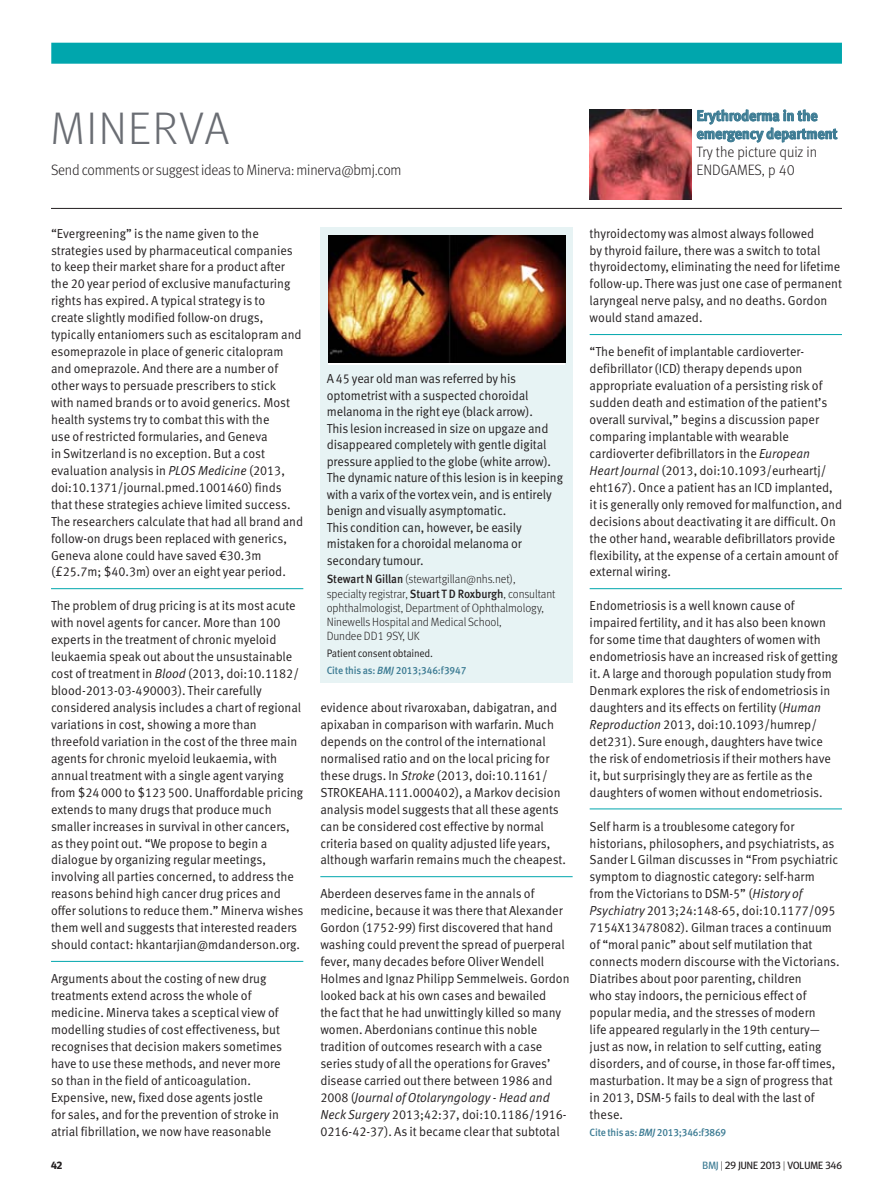
<style>
.page{position:relative;width:893px;height:1191px;background:#fff}
.page>*{position:absolute;margin:0;border:0;box-sizing:border-box;transform-origin:0 0}
.t1{font:300 45px "Meta Headline OT";letter-spacing:.06em;color:#6a6d73}
.section_start_info{font:300 15px "Meta Pro";letter-spacing:-.015em;color:#231f20;scale:.95 1}
._8pt_Link_bold{font:700 15px/18px "Meta Pro";letter-spacing:-.01em;color:#3c7b93;scale:.95 1}
._10pt_Link{font:300 15px/18px "Meta Pro";letter-spacing:-.005em;color:#231f20;scale:.95 1}
.minerva_text{font:13.05px/17px "Meta Pro Normal";color:#231f20;scale:.95 1}
.minerva_text_first{font:13.05px/17px "Meta Pro Normal";color:#231f20;scale:.95 1}
.citation{font:13.05px/16.5px "Meta Pro Normal";letter-spacing:-.01em;color:#231f20;scale:.95 1}
.Author_details{font:300 12px/14.2px "Meta Pro";letter-spacing:-.005em;color:#231f20;scale:.95 1}
.acknol_sup_cor_to__r{font:10.8px "Meta Pro Normal";letter-spacing:-.02em;color:#231f20;scale:.93 1}
.citation-2{font:500 10.5px "Meta Pro";letter-spacing:-.02em;color:#3c7b93;scale:.95 1}
.t2{font:10.5px "Meta Headline OT";letter-spacing:.01em;color:#231f20}
.t3{font:700 10.5px "Meta Headline OT";color:#231f20}
.s1{font-style:italic}
.s2{font-weight:500}
.s3{color:#3c7b93}
.s4{font-weight:300}
</style>
<div class="page">
<div style="left:51px;top:43px;width:791px;height:21px;background:#00a6ad"></div>
<hr style="left:51px;top:208px;width:791px;height:1px;background:#231f20">
<svg style="left:697px;top:109px;width:140px;height:33px"></svg>
<hr style="left:51px;top:588px;width:252px;height:1px;background:#00a6ad">
<hr style="left:51px;top:961px;width:252px;height:1px;background:#00a6ad">
<hr style="left:320px;top:876px;width:253px;height:1px;background:#00a6ad">
<hr style="left:590px;top:334px;width:252px;height:1px;background:#00a6ad">
<hr style="left:590px;top:588px;width:252px;height:1px;background:#00a6ad">
<hr style="left:590px;top:808px;width:252px;height:1px;background:#00a6ad">
<div style="left:320px;top:227px;width:253px;height:456px;background:#e7f3f4"></div>
<div style="left:328px;top:236px;width:236px;height:129px;background:linear-gradient(to right,#010101,#010101)"></div>
<img style="left:328px;top:236px;width:237px;height:126px">
<img style="left:590px;top:110px;width:101px;height:90px">
<p class="t1" style="left:51px;top:101px;width:180px">MINERVA</p>
<p class="section_start_info" style="left:51px;top:159px;width:370px">Send comments or suggest ideas to Minerva: minerva@bmj.com</p>
<p class="minerva_text_first" style="left:51px;top:224px;width:267px">“Evergreening” is the name given to the strategies used by pharmaceutical companies to keep their market share for a product after the 20 year period of exclusive manufacturing rights has expired. A typical strategy is to<br>create slightly modified follow-on drugs, typically entaniomers such as escitalopram and esomeprazole in place of generic citalopram and omeprazole. And there are a number of other ways to persuade prescribers to stick<br>with named brands or to avoid generics. Most health systems try to combat this with the<br>use of restricted formularies, and Geneva<br>in Switzerland is no exception. But a cost evaluation analysis in <span class="s1">PLOS Medicine</span> (2013, doi:10.1371/journal.pmed.1001460) finds that these strategies achieve limited success.<br>The researchers calculate that had all brand and follow-on drugs been replaced with generics, Geneva alone could have saved €30.3m (£25.7m; $40.3m) over an eight year period.</p>
<p class="minerva_text" style="left:51px;top:596px;width:267px">The problem of drug pricing is at its most acute with novel agents for cancer. More than 100 experts in the treatment of chronic myeloid leukaemia speak out about the unsustainable cost of treatment in <span class="s1">Blood</span> (2013, doi:10.1182/ blood-2013-03-490003). Their carefully considered analysis includes a chart of regional variations in cost, showing a more than threefold variation in the cost of the three main agents for chronic myeloid leukaemia, with annual treatment with a single agent varying from $24000 to $123500. Unaffordable pricing extends to many drugs that produce much smaller increases in survival in other cancers, as they point out. “We propose to begin a dialogue by organizing regular meetings, involving all parties concerned, to address the reasons behind high cancer drug prices and offer solutions to reduce them.” Minerva wishes them well and suggests that interested readers should contact: hkantarjian@mdanderson.org.</p>
<p class="minerva_text" style="left:51px;top:969px;width:245px">Arguments about the costing of new drug treatments extend across the whole of medicine. Minerva takes a sceptical view of modelling studies of cost effectiveness, but recognises that decision makers sometimes have to use these methods, and never more so than in the field of anticoagulation.<br>Expensive, new, fixed dose agents jostle<br>for sales, and for the prevention of stroke in atrial fibrillation, we now have reasonable</p>
<p class="citation" style="left:327px;top:369px;width:250px">A 45 year old man was referred by his optometrist with a suspected choroidal melanoma in the right eye (black arrow).<br>This lesion increased in size on upgaze and disappeared completely with gentle digital pressure applied to the globe (white arrow).<br>The dynamic nature of this lesion is in keeping with a varix of the vortex vein, and is entirely benign and visually asymptomatic.<br>This condition can, however, be easily mistaken for a choroidal melanoma or secondary tumour.</p>
<p class="Author_details" style="left:327px;top:571px;width:242px"><span class="s2">Stewart N Gillan</span> (stewartgillan@nhs.net), specialty registrar, <span class="s2">Stuart T D Roxburgh</span>, consultant ophthalmologist, Department of Ophthalmology, Ninewells Hospital and Medical School,<br>Dundee DD1 9SY, UK</p>
<p class="acknol_sup_cor_to__r" style="left:327px;top:645px;width:116px">Patient consent obtained.</p>
<p class="citation-2" style="left:327px;top:662px;width:149px">Cite this as: <span class="s1">BMJ</span> 2013;346:f3947</p>
<p class="minerva_text" style="left:320px;top:698px;width:260px">evidence about rivaroxaban, dabigatran, and apixaban in comparison with warfarin. Much depends on the control of the international normalised ratio and on the local pricing for these drugs. In <span class="s1">Stroke</span> (2013, doi:10.1161/ STROKEAHA.111.000402), a Markov decision analysis model suggests that all these agents can be considered cost effective by normal criteria based on quality adjusted life years, although warfarin remains much the cheapest.</p>
<p class="minerva_text" style="left:320px;top:884px;width:264px">Aberdeen deserves fame in the annals of medicine, because it was there that Alexander Gordon (1752-99) first discovered that hand washing could prevent the spread of puerperal fever, many decades before Oliver Wendell Holmes and Ignaz Philipp Semmelweis. Gordon looked back at his own cases and bewailed<br>the fact that he had unwittingly killed so many women. Aberdonians continue this noble tradition of outcomes research with a case series study of all the operations for Graves’ disease carried out there between 1986 and 2008 (<span class="s1">Journal of Otolaryngology - Head and Neck Surgery</span> 2013;42:37, doi:10.1186/1916- 0216-42-37). As it became clear that subtotal</p>
<p class="_8pt_Link_bold" style="left:697px;top:106px;width:150px">Erythroderma in the emergency department</p>
<p class="_10pt_Link" style="left:697px;top:142px;width:128px">Try the picture quiz in<br>ENDGAMES, p 40</p>
<p class="minerva_text" style="left:590px;top:224px;width:267px">thyroidectomy was almost always followed<br>by thyroid failure, there was a switch to total thyroidectomy, eliminating the need for lifetime follow-up. There was just one case of permanent laryngeal nerve palsy, and no deaths. Gordon would stand amazed.</p>
<p class="minerva_text" style="left:590px;top:342px;width:267px">“The benefit of implantable cardioverter&shy;defibrillator (ICD) therapy depends upon appropriate evaluation of a persisting risk of sudden death and estimation of the patient’s overall survival,” begins a discussion paper comparing implantable with wearable cardioverter defibrillators in the <span class="s1">European Heart Journal</span> (2013, doi:10.1093/eurheartj/ eht167). Once a patient has an ICD implanted, it is generally only removed for malfunction, and decisions about deactivating it are difficult. On the other hand, wearable defibrillators provide flexibility, at the expense of a certain amount of external wiring.</p>
<p class="minerva_text" style="left:590px;top:596px;width:263px">Endometriosis is a well known cause of impaired fertility, and it has also been known for some time that daughters of women with endometriosis have an increased risk of getting it. A large and thorough population study from Denmark explores the risk of endometriosis in daughters and its effects on fertility (<span class="s1">Human Reproduction</span> 2013, doi:10.1093/humrep/ det231). Sure enough, daughters have twice the risk of endometriosis if their mothers have it, but surprisingly they are as fertile as the daughters of women without endometriosis.</p>
<p class="minerva_text" style="left:590px;top:816px;width:265px">Self harm is a troublesome category for historians, philosophers, and psychiatrists, as Sander L Gilman discusses in “From psychiatric symptom to diagnostic category: self-harm from the Victorians to DSM-5” (<span class="s1">History of Psychiatry</span> 2013;24:148-65, doi:10.1177/095<br>7154X13478082). Gilman traces a continuum of “moral panic” about self mutilation that connects modern discourse with the Victorians.<br>Diatribes about poor parenting, children<br>who stay indoors, the pernicious effect of popular media, and the stresses of modern<br>life appeared regularly in the 19th century— just as now, in relation to self cutting, eating disorders, and of course, in those far-off times, masturbation. It may be a sign of progress that in 2013, DSM-5 fails to deal with the last of these.</p>
<p class="citation-2" style="left:590px;top:1123px;width:145px">Cite this as: <span class="s1">BMJ</span> 2013;346:f3869</p>
<p class="t3" style="left:51px;top:1159px;width:13px">42</p>
<p class="t2" style="left:703px;top:1159px;width:141px"><span class="s3">BMJ</span> <span class="s4">|</span> 29 JUNE 2013 <span class="s4">|</span> VOLUME 346</p>
</div>
